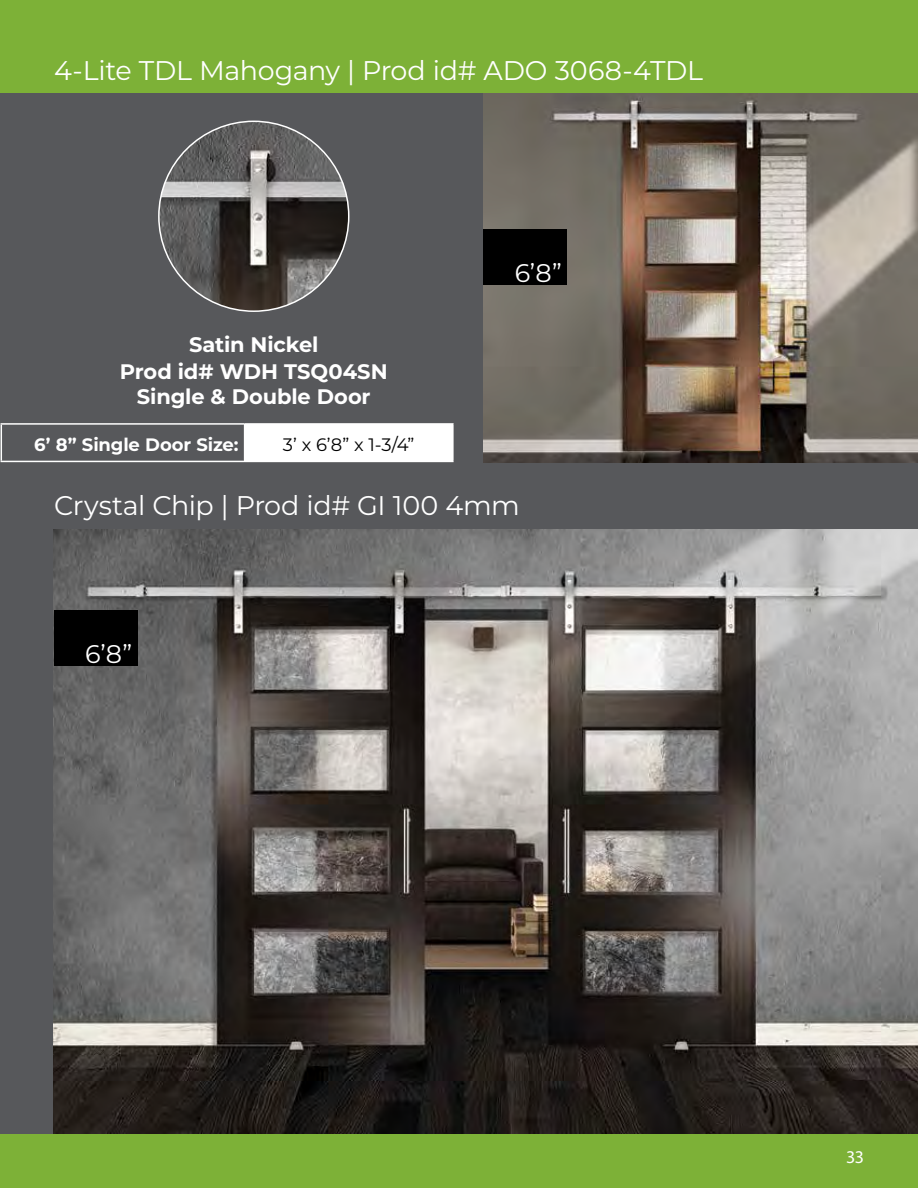
<style>
.page{position:relative;width:918px;height:1188px;background:#57585b}
.page>*{position:absolute;margin:0;border:0;box-sizing:border-box;transform-origin:0 0}
.t1{font:27px "Montserrat";letter-spacing:-.015em;color:#fff}
.t2{font:25.5px "Montserrat";color:#fff}
.t3{font:700 21px/26.1px "Montserrat";letter-spacing:-.005em;color:#fff;text-align:center}
.t4{font:700 18px "Montserrat";letter-spacing:-.005em;color:#fff}
.t5{font:18px "Montserrat";color:#000}
.t6{font:18px "Myriad Pro";color:#fff}
</style>
<div class="page">
<img style="left:54px;top:530px;width:864px;height:604px">
<img style="left:159px;top:121px;width:190px;height:190px;border-radius:95px">
<img style="left:483px;top:93px;width:435px;height:369px">
<div style="left:245px;top:424px;width:208px;height:37px;background:#fff"></div>
<hr style="left:1px;top:423px;width:244px;height:2px;background:#fff">
<hr style="left:1px;top:425px;width:1px;height:36px;background:#fff">
<hr style="left:245px;top:423px;width:209px;height:2px;background:#fff">
<hr style="left:244px;top:425px;width:1px;height:36px;background:#fff">
<hr style="left:452px;top:425px;width:2px;height:36px;background:#fff">
<hr style="left:1px;top:461px;width:244px;height:1px;background:#fff">
<hr style="left:245px;top:461px;width:209px;height:1px;background:#fff">
<div style="left:483px;top:230px;width:84px;height:55px;background:#000"></div>
<div style="left:54px;top:610px;width:84px;height:56px;background:#000"></div>
<div style="left:0;top:0;width:918px;height:93px;background:#7db137"></div>
<div style="left:0;top:1134px;width:918px;height:54px;background:#7db137"></div>
<p class="t1" style="left:54px;top:52px;width:651px">4-Lite TDL Mahogany | Prod id# ADO 3068-4TDL</p>
<p class="t3" style="left:120px;top:330px;width:269px">Satin Nickel<br>Prod id# WDH TSQ04SN<br>Single &amp; Double Door</p>
<p class="t4" style="left:34px;top:432px;width:206px">6’ 8” Single Door Size:</p>
<p class="t5" style="left:283px;top:433px;width:133px">3’ x 6’8” x 1-3/4”</p>
<p class="t2" style="left:515px;top:255px;width:49px">6’8”</p>
<p class="t1" style="left:54px;top:487px;width:467px">Crystal Chip | Prod id# GI 100 4mm</p>
<p class="t2" style="left:85px;top:636px;width:49px">6’8”</p>
<p class="t6" style="left:846px;top:1145px;width:19px">33</p>
</div>
